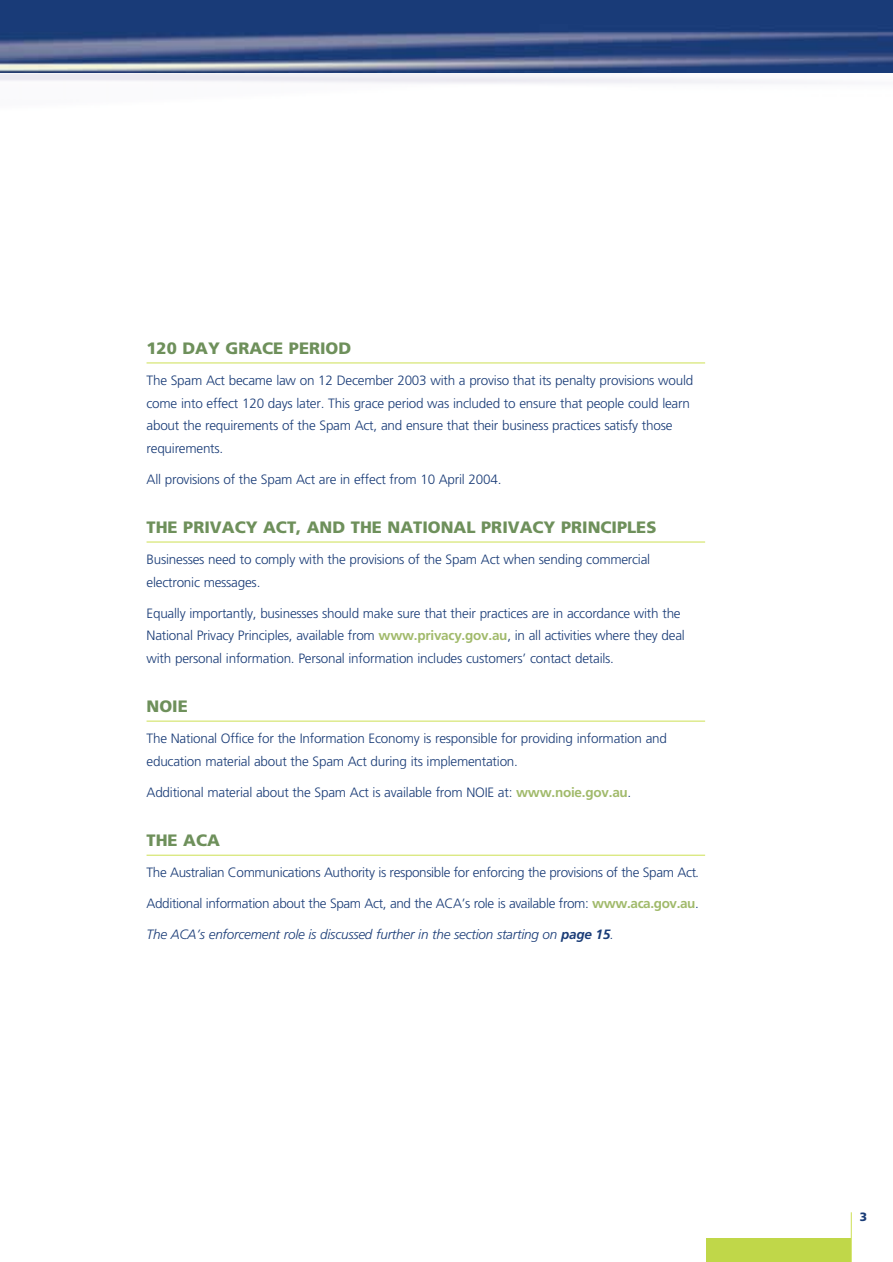
<style>
.page{position:relative;width:893px;height:1262px;background:#fff}
.page>*{position:absolute;margin:0;border:0;box-sizing:border-box;transform-origin:0 0}
.t1{font:900 16.5px "Frutiger LT Std";color:#6e905b}
.t2{font:300 13.5px/22.5px "Frutiger LT Std";letter-spacing:-.015em;color:#1a3c77}
.t3{font:italic 300 13.5px "Frutiger LT Std";letter-spacing:-.015em;color:#1a3c77}
.t4{font:900 12px "Frutiger LT Std";color:#1a3c77}
.s1{font-weight:700;color:#a1ba6b}
.s2{font-style:italic}
.s3{font-weight:700}
</style>
<div class="page">
<hr style="left:146px;top:363px;width:559px;height:1px;background:#cde053">
<hr style="left:146px;top:542px;width:559px;height:1px;background:#cde053">
<hr style="left:146px;top:721px;width:559px;height:1px;background:#cde053">
<hr style="left:146px;top:855px;width:559px;height:1px;background:#cde053">
<div style="left:706px;top:1237px;width:145px;height:24px;background:#c0d749"></div>
<img style="left:0;top:72px;width:892px;height:12px">
<svg style="left:0;top:0;width:892px;height:72px;background:#365084"></svg>
<hr style="left:851px;top:1212px;width:1px;height:49px;background:#cde053">
<p class="t1" style="left:146px;top:342px;width:206px">120 DAY GRACE PERIOD</p>
<p class="t2" style="left:146px;top:369px;width:548px">The Spam Act became law on 12 December 2003 with a proviso that its penalty provisions would come into effect 120 days later. This grace period was included to ensure that people could learn about the requirements of the Spam Act, and ensure that their business practices satisfy those requirements.</p>
<p class="t2" style="left:146px;top:467px;width:356px">All provisions of the Spam Act are in effect from 10 April 2004.</p>
<p class="t1" style="left:146px;top:521px;width:511px">THE PRIVACY ACT, AND THE NATIONAL PRIVACY PRINCIPLES</p>
<p class="t2" style="left:146px;top:548px;width:505px">Businesses need to comply with the provisions of the Spam Act when sending commercial electronic messages.</p>
<p class="t2" style="left:146px;top:601px;width:540px">Equally importantly, businesses should make sure that their practices are in accordance with the<br>National Privacy Principles, available from <span class="s1">www.privacy.gov.au</span>, in all activities where they deal with personal information. Personal information includes customers’ contact details.</p>
<p class="t1" style="left:146px;top:700px;width:43px">NOIE</p>
<p class="t2" style="left:146px;top:727px;width:522px">The National Office for the Information Economy is responsible for providing information and education material about the Spam Act during its implementation.</p>
<p class="t2" style="left:146px;top:780px;width:486px">Additional material about the Spam Act is available from NOIE at: <span class="s1">www.noie.gov.au</span>.</p>
<p class="t1" style="left:146px;top:834px;width:75px">THE ACA</p>
<p class="t2" style="left:146px;top:861px;width:554px">The Australian Communications Authority is responsible for enforcing the provisions of the Spam Act<span class="s2">.</span></p>
<p class="t2" style="left:146px;top:892px;width:553px">Additional information about the Spam Act, and the ACA’s role is available from: <span class="s1">www.aca.gov.au</span>.</p>
<p class="t3" style="left:146px;top:926px;width:469px">The ACA’s enforcement role is discussed further in the section starting on <span class="s3">page 15</span>.</p>
<p class="t4" style="left:859px;top:1212px;width:9px">3</p>
</div>
